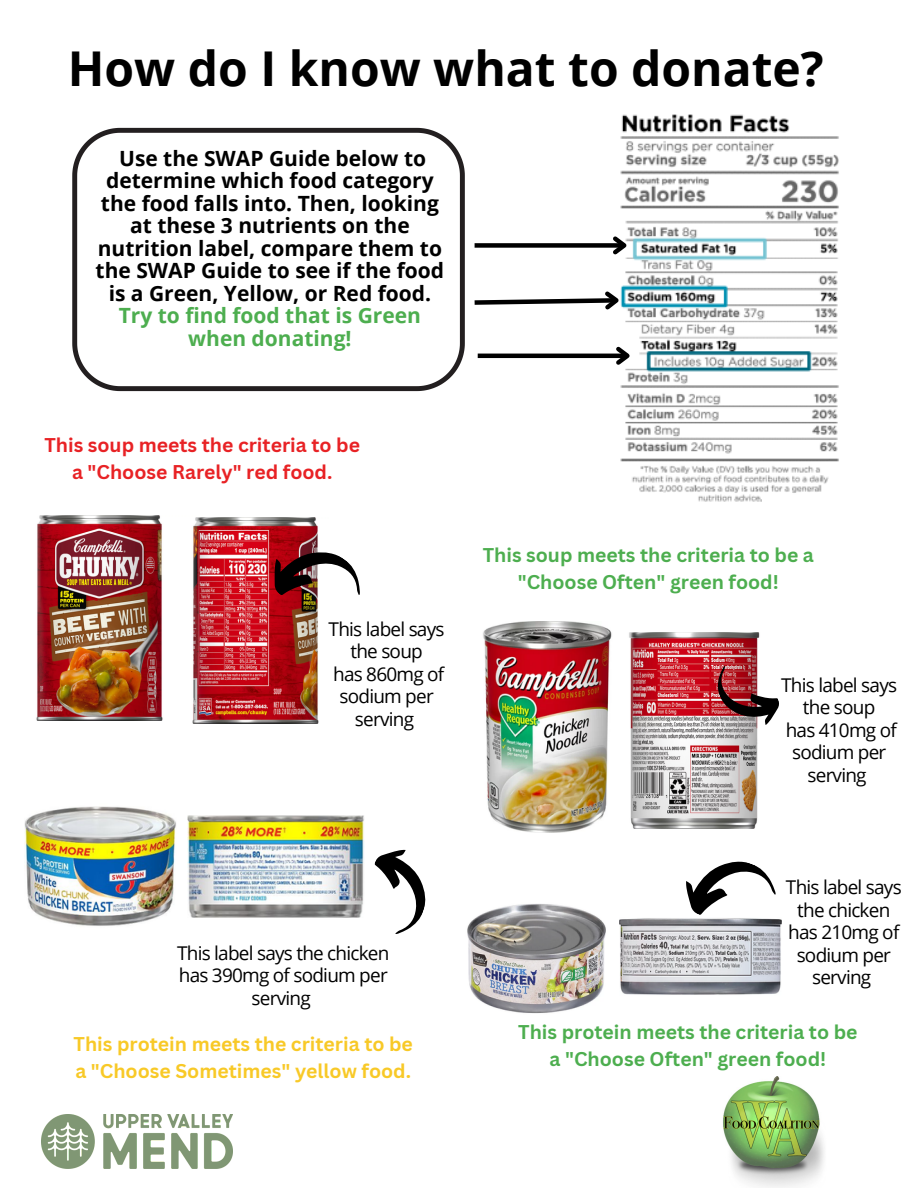
<style>
.page{position:relative;width:918px;height:1188px;background:#fff}
.page>*{position:absolute;margin:0;border:0;box-sizing:border-box;transform-origin:0 0}
.t1{font:700 48px "Open Sans";color:#000}
.t2{font:700 21px/22.5px "Open Sans";color:#000;text-align:center}
.t3{font:700 19.35px/27px "Canva Sans";color:#4dae4f;text-align:center}
.t4{font:700 19.35px/27px "Canva Sans";color:#f8c927}
.t5{font:700 19.35px/27px "Canva Sans";color:#e82225;text-align:center}
.t6{font:18.9px/22.5px "Open Sans";letter-spacing:-.04em;color:#000;text-align:center}
.s1{color:#4dae4f}
</style>
<div class="page">
<img style="left:601px;top:114px;width:238px;height:388px">
<div style="left:475px;top:243px;width:149px;height:5px;background:#000"></div>
<svg style="left:609px;top:232px;width:23px;height:26px"></svg>
<hr style="left:478px;top:354px;width:149px;height:4px;background:#000">
<svg style="left:612px;top:343px;width:23px;height:26px"></svg>
<svg style="left:474px;top:287px;width:150px;height:27px"></svg>
<img style="left:483px;top:621px;width:170px;height:212px">
<img style="left:36px;top:515px;width:167px;height:206px">
<img style="left:173px;top:518px;width:146px;height:205px">
<img style="left:619px;top:632px;width:141px;height:196px">
<svg style="left:72px;top:128px;width:393px;height:263px"></svg>
<svg style="left:710px;top:652px;width:69px;height:85px"></svg>
<img style="left:467px;top:904px;width:139px;height:110px">
<img style="left:619px;top:918px;width:162px;height:77px">
<svg style="left:676px;top:861px;width:106px;height:77px"></svg>
<img style="left:25px;top:806px;width:151px;height:120px">
<img style="left:187px;top:815px;width:177px;height:103px">
<svg style="left:355px;top:842px;width:71px;height:92px"></svg>
<svg style="left:261px;top:527px;width:99px;height:105px"></svg>
<img style="left:42px;top:1115px;width:191px;height:54px">
<img style="left:723px;top:1076px;width:101px;height:111px">
<p class="t1" style="left:68px;top:35px;width:758px">How do I know what to donate?</p>
<p class="t2" style="left:96px;top:146px;width:350px">Use the SWAP Guide below to determine which food category the food falls into. Then, looking at these 3 nutrients on the nutrition label, compare them to the SWAP Guide to see if the food is a Green, Yellow, or Red food.<br><span class="s1">Try to find food that is Green when donating!</span></p>
<p class="t5" style="left:44px;top:431px;width:317px">This soup meets the criteria to be a "Choose Rarely" red food.</p>
<p class="t3" style="left:483px;top:541px;width:333px">This soup meets the criteria to be a "Choose Often" green food!</p>
<p class="t6" style="left:329px;top:617px;width:118px">This label says the soup</p>
<p class="t6" style="left:333px;top:662px;width:113px">has 860mg of sodium per serving</p>
<p class="t6" style="left:781px;top:673px;width:118px">This label says the soup</p>
<p class="t6" style="left:786px;top:718px;width:113px">has 410mg of sodium per serving</p>
<p class="t6" style="left:177px;top:941px;width:214px">This label says the chicken has 390mg of sodium per serving</p>
<p class="t4" style="left:74px;top:1030px;width:341px">This protein meets the criteria to be a "Choose Sometimes" yellow food.</p>
<p class="t6" style="left:786px;top:875px;width:117px">This label says the chicken has 210mg of sodium per serving</p>
<p class="t3" style="left:518px;top:1018px;width:341px">This protein meets the criteria to be a "Choose Often" green food!</p>
</div>
